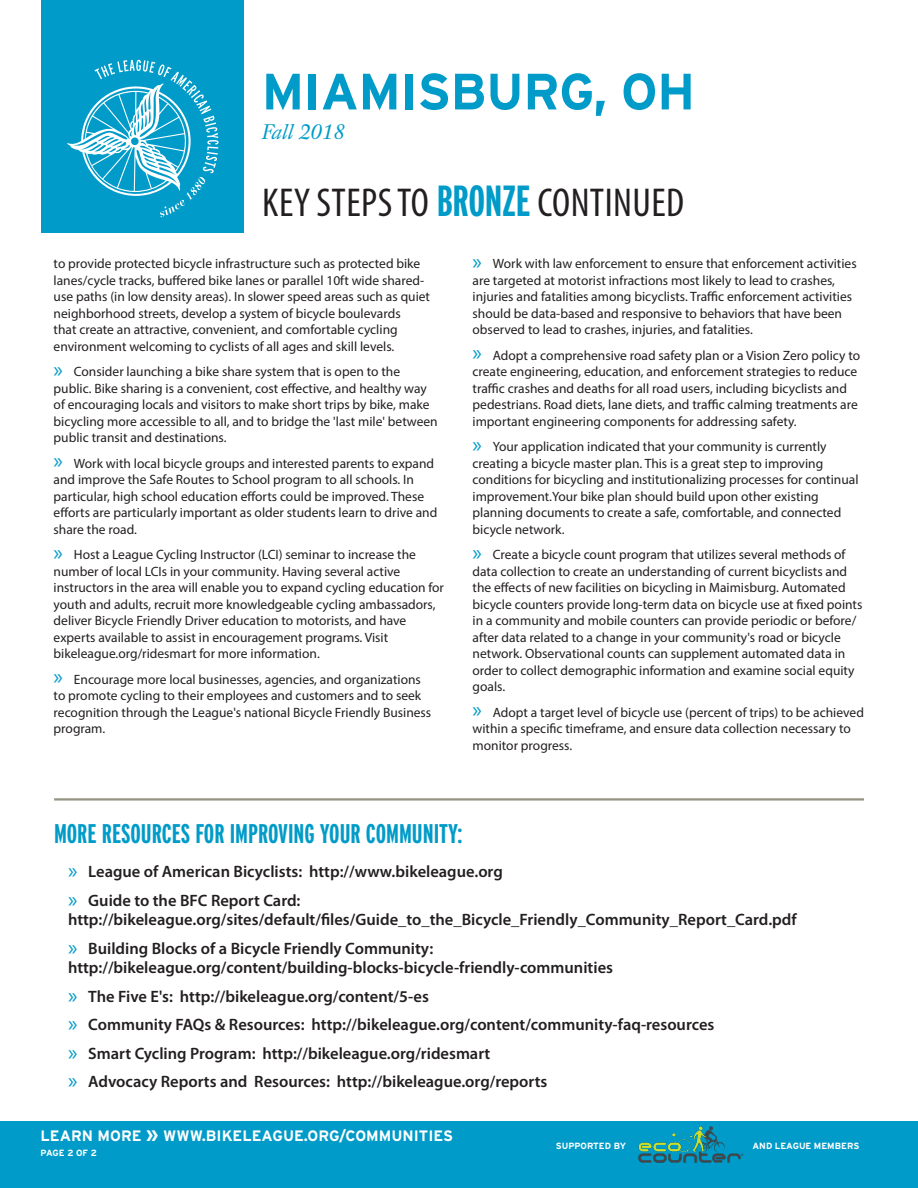
<style>
.page{position:relative;width:918px;height:1188px;background:#fff}
.page>*{position:absolute;margin:0;border:0;box-sizing:border-box;transform-origin:0 0}
.t1{font:700 51px "Interstate";letter-spacing:-.01em;color:#009bc8}
.t2{font:condensed 40.5px "Myriad Pro";letter-spacing:.01em;color:#231f20}
.t3{font:700 extra-condensed 27px "Interstate";color:#009bc8}
.t4{font:italic 21px "Fleischman BT Pro";color:#009bc8}
.t5{font:600 16.5px/19.5px "Myriad Pro";color:#231f20}
.t6{font:700 15.15px "Interstate";color:#fff}
.t7{font:13.5px/16.5px "Myriad Pro";color:#231f20}
.t8{font:700 9px "Interstate";color:#fff}
.s1{font-family:"Interstate";font-weight:700;font-stretch:extra-condensed;font-size:43.5px;color:#009bc8}
.s2{font-size:22.5px;color:#009bc8}
.s3{font-weight:400;font-size:22.5px;color:#009bc8}
.s4{font-size:20.25px}
</style>
<div class="page">
<div style="left:42px;top:0;width:202px;height:232px;background:#009bc8"></div>
<svg style="left:67px;top:60px;width:152px;height:157px"></svg>
<div style="left:0;top:1122px;width:918px;height:66px;background:#009bc8"></div>
<img style="left:638px;top:1126px;width:106px;height:37px">
<hr style="left:54px;top:798px;width:810px;height:3px;background:#959383">
<p class="t1" style="left:262px;top:60px;width:435px">MIAMISBURG, OH</p>
<p class="t4" style="left:262px;top:119px;width:85px">Fall 2018</p>
<p class="t2" style="left:262px;top:178px;width:423px">KEY STEPS TO <span class="s1">BRONZE</span> CONTINUED</p>
<p class="t7" style="left:54px;top:255px;width:378px">to provide protected bicycle infrastructure such as protected bike lanes/cycle tracks, buffered bike lanes or parallel 10ft wide shared&shy;use paths (in low density areas). In slower speed areas such as quiet neighborhood streets, develop a system of bicycle boulevards<br>that create an attractive, convenient, and comfortable cycling environment welcoming to cyclists of all ages and skill levels.</p>
<p class="t7" style="left:54px;top:363px;width:386px"><span class="s2">»</span> Consider launching a bike share system that is open to the public. Bike sharing is a convenient, cost effective, and healthy way of encouraging locals and visitors to make short trips by bike, make bicycling more accessible to all, and to bridge the 'last mile' between public transit and destinations.</p>
<p class="t7" style="left:54px;top:455px;width:385px"><span class="s2">»</span> Work with local bicycle groups and interested parents to expand and improve the Safe Routes to School program to all schools. In particular, high school education efforts could be improved. These efforts are particularly important as older students learn to drive and share the road.</p>
<p class="t7" style="left:54px;top:546px;width:392px"><span class="s2">»</span> Host a League Cycling Instructor (LCI) seminar to increase the number of local LCIs in your community. Having several active instructors in the area will enable you to expand cycling education for youth and adults, recruit more knowledgeable cycling ambassadors, deliver Bicycle Friendly Driver education to motorists, and have experts available to assist in encouragement programs. Visit bikeleague.org/ridesmart for more information.</p>
<p class="t7" style="left:54px;top:671px;width:379px"><span class="s2">»</span> Encourage more local businesses, agencies, and organizations to promote cycling to their employees and customers and to seek recognition through the League's national Bicycle Friendly Business program.</p>
<p class="t7" style="left:473px;top:255px;width:386px"><span class="s2">»</span> Work with law enforcement to ensure that enforcement activities are targeted at motorist infractions most likely to lead to crashes, injuries and fatalities among bicyclists. Traffic enforcement activities should be data-based and responsive to behaviors that have been observed to lead to crashes, injuries, and fatalities.</p>
<p class="t7" style="left:473px;top:347px;width:389px"><span class="s2">»</span> Adopt a comprehensive road safety plan or a Vision Zero policy to create engineering, education, and enforcement strategies to reduce traffic crashes and deaths for all road users, including bicyclists and pedestrians. Road diets, lane diets, and traffic calming treatments are important engineering components for addressing safety.</p>
<p class="t7" style="left:473px;top:438px;width:388px"><span class="s2">»</span> Your application indicated that your community is currently creating a bicycle master plan. This is a great step to improving conditions for bicycling and institutionalizing processes for continual improvement.Your bike plan should build upon other existing planning documents to create a safe, comfortable, and connected bicycle network.</p>
<p class="t7" style="left:473px;top:546px;width:391px"><span class="s2">»</span> Create a bicycle count program that utilizes several methods of data collection to create an understanding of current bicyclists and the effects of new facilities on bicycling in Maimisburg. Automated bicycle counters provide long-term data on bicycle use at fixed points in a community and mobile counters can provide periodic or before/ after data related to a change in your community's road or bicycle network. Observational counts can supplement automated data in order to collect demographic information and examine social equity goals.</p>
<p class="t7" style="left:473px;top:704px;width:393px"><span class="s2">»</span> Adopt a target level of bicycle use (percent of trips) to be achieved within a specific timeframe, and ensure data collection necessary to monitor progress.</p>
<p class="t3" style="left:54px;top:818px;width:410px">MORE RESOURCES FOR IMPROVING YOUR COMMUNITY:</p>
<p class="t5" style="left:68px;top:862px;width:436px"><span class="s3">»</span> League of American Bicyclists: http://www.bikeleague.org</p>
<p class="t5" style="left:68px;top:890px;width:730px"><span class="s3">»</span> Guide to the BFC Report Card: http://bikeleague.org/sites/default/files/Guide_to_the_Bicycle_Friendly_Community_Report_Card.pdf</p>
<p class="t5" style="left:68px;top:938px;width:547px"><span class="s3">»</span> Building Blocks of a Bicycle Friendly Community: http://bikeleague.org/content/building-blocks-bicycle-friendly-communities</p>
<p class="t5" style="left:68px;top:986px;width:362px"><span class="s3">»</span> The Five E's: http://bikeleague.org/content/5-es</p>
<p class="t5" style="left:68px;top:1015px;width:648px"><span class="s3">»</span> Community FAQs &amp; Resources: http://bikeleague.org/content/community-faq-resources</p>
<p class="t5" style="left:68px;top:1043px;width:424px"><span class="s3">»</span> Smart Cycling Program: http://bikeleague.org/ridesmart</p>
<p class="t5" style="left:68px;top:1072px;width:481px"><span class="s3">»</span> Advocacy Reports and Resources: http://bikeleague.org/reports</p>
<p class="t6" style="left:41px;top:1126px;width:414px">LEARN MORE <span class="s4">»</span> WWW.BIKELEAGUE.ORG/COMMUNITIES</p>
<p class="t8" style="left:41px;top:1147px;width:58px">PAGE 2 OF 2</p>
<p class="t8" style="left:556px;top:1140px;width:72px">SUPPORTED BY</p>
<p class="t8" style="left:753px;top:1140px;width:108px">AND LEAGUE MEMBERS</p>
</div>
